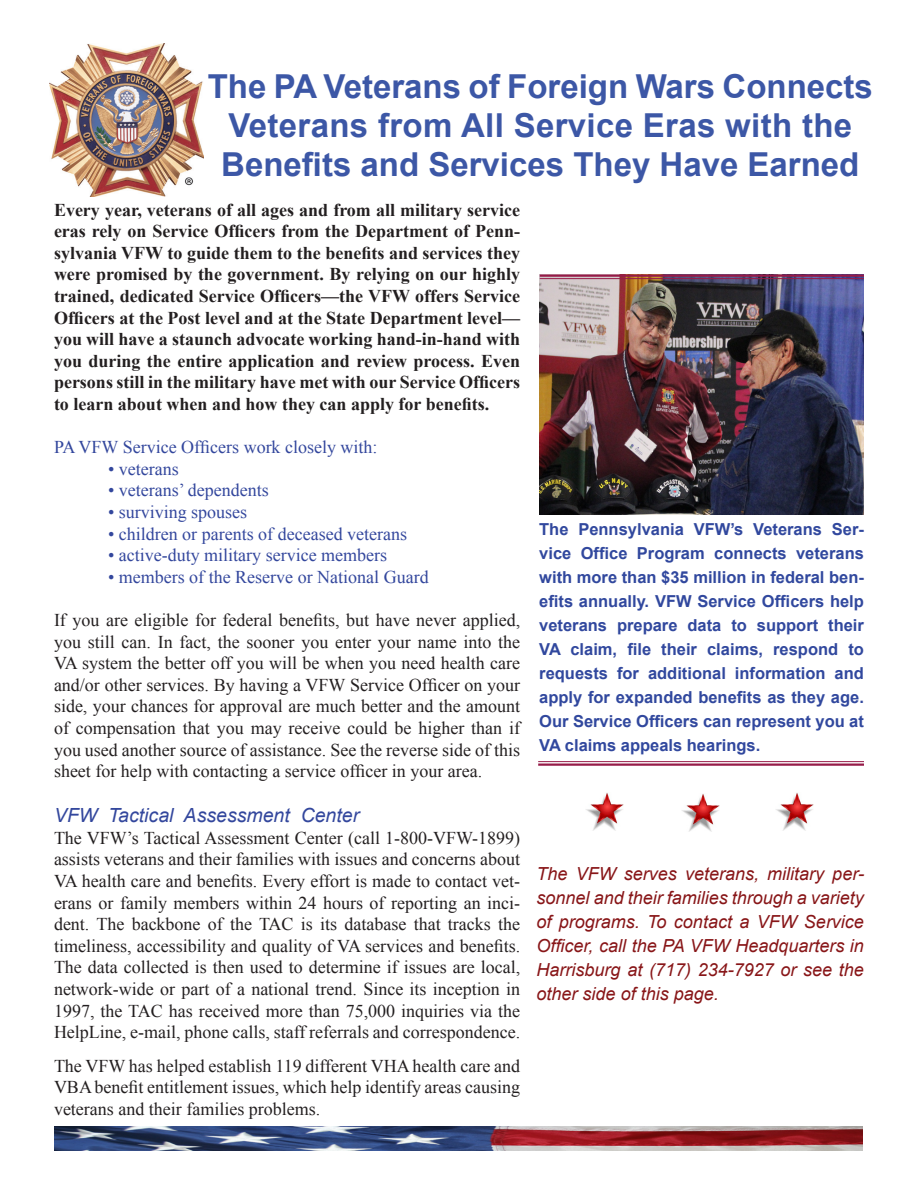
<style>
.page{position:relative;width:918px;height:1188px;background:#fff}
.page>*{position:absolute;margin:0;border:0;box-sizing:border-box;transform-origin:0 0}
.t1{font:700 33px "Arial";color:#3c57a6}
.t2{font:italic 19.5px "Arial";color:#33479d}
.t3{font:18px/21.6px "Times New Roman";color:#231f20;text-align:justify}
.t4{font:700 18px/21.6px "Times New Roman";color:#231f20;text-align:justify}
.t5{font:italic 18px/24px "Arial";color:#881618;text-align:justify}
.t6{font:18px "Times New Roman";color:#33479d}
.t7{font:700 16.5px/24px "Arial";color:#31489e;text-align:justify}
</style>
<div class="page">
<img style="left:50px;top:44px;width:154px;height:152px">
<img style="left:540px;top:277px;width:324px;height:238px">
<hr style="left:540px;top:274px;width:324px;height:3px;background:#961b48">
<hr style="left:540px;top:278px;width:324px;height:1px;background:#961b48">
<hr style="left:538px;top:761px;width:326px;height:1px;background:#961b48">
<hr style="left:538px;top:764px;width:326px;height:2px;background:#961b48">
<img style="left:54px;top:1127px;width:808px;height:23px">
<img style="left:586px;top:793px;width:38px;height:38px">
<img style="left:682px;top:794px;width:37px;height:38px">
<img style="left:776px;top:793px;width:38px;height:38px">
<p class="t1" style="left:208px;top:64px;width:667px">The PA Veterans of Foreign Wars Connects</p>
<p class="t1" style="left:228px;top:103px;width:625px">Veterans from All Service Eras with the</p>
<p class="t1" style="left:221px;top:142px;width:640px">Benefits and Services They Have Earned</p>
<p class="t4" style="left:54px;top:198px;width:468px">Every year, veterans of all ages and from all military service eras rely on Service Officers from the Department of Penn&shy;sylvania VFW to guide them to the benefits and services they were promised by the government. By relying on our highly trained, dedicated Service Officers—the VFW offers Service Officers at the Post level and at the State Department level— you will have a staunch advocate working hand-in-hand with you during the entire application and review process. Even persons still in the military have met with our Service Officers to learn about when and how they can apply for benefits.</p>
<p class="t6" style="left:54px;top:435px;width:325px">PA VFW Service Officers work closely with:</p>
<p class="t6" style="left:108px;top:457px;width:72px">• veterans</p>
<p class="t6" style="left:108px;top:478px;width:162px">• veterans’ dependents</p>
<p class="t6" style="left:108px;top:500px;width:141px">• surviving spouses</p>
<p class="t6" style="left:108px;top:521px;width:301px">• children or parents of deceased veterans</p>
<p class="t6" style="left:108px;top:543px;width:281px">• active-duty military service members</p>
<p class="t6" style="left:108px;top:565px;width:322px">• members of the Reserve or National Guard</p>
<p class="t3" style="left:54px;top:609px;width:468px">If you are eligible for federal benefits, but have never applied, you still can. In fact, the sooner you enter your name into the VA system the better off you will be when you need health care and/or other services. By having a VFW Service Officer on your side, your chances for approval are much better and the amount of compensation that you may receive could be higher than if you used another source of assistance. See the reverse side of this sheet for help with contacting a service officer in your area.</p>
<p class="t2" style="left:54px;top:803px;width:307px">VFW Tactical Assessment Center</p>
<p class="t3" style="left:54px;top:827px;width:468px">The VFW’s Tactical Assessment Center (call 1-800-VFW-1899) assists veterans and their families with issues and concerns about VA health care and benefits. Every effort is made to contact vet&shy;erans or family members within 24 hours of reporting an inci&shy;dent. The backbone of the TAC is its database that tracks the timeliness, accessibility and quality of VA services and benefits.<br>The data collected is then used to determine if issues are local, network-wide or part of a national trend. Since its inception in 1997, the TAC has received more than 75,000 inquiries via the HelpLine, e-mail, phone calls, staff referrals and correspondence.</p>
<p class="t3" style="left:54px;top:1055px;width:468px">The VFW has helped establish 119 different VHA health care and VBA benefit entitlement issues, which help identify areas causing veterans and their families problems.</p>
<p class="t7" style="left:539px;top:518px;width:326px">The Pennsylvania VFW’s Veterans Ser&shy;vice Office Program connects veterans with more than $35 million in federal ben&shy;efits annually. VFW Service Officers help veterans prepare data to support their VA claim, file their claims, respond to requests for additional information and apply for expanded benefits as they age.<br>Our Service Officers can represent you at VA claims appeals hearings.</p>
<p class="t5" style="left:537px;top:862px;width:329px">The VFW serves veterans, military per&shy;sonnel and their families through a variety of programs. To contact a VFW Service Officer, call the PA VFW Headquarters in Harrisburg at (717) 234-7927 or see the other side of this page.</p>
</div>
